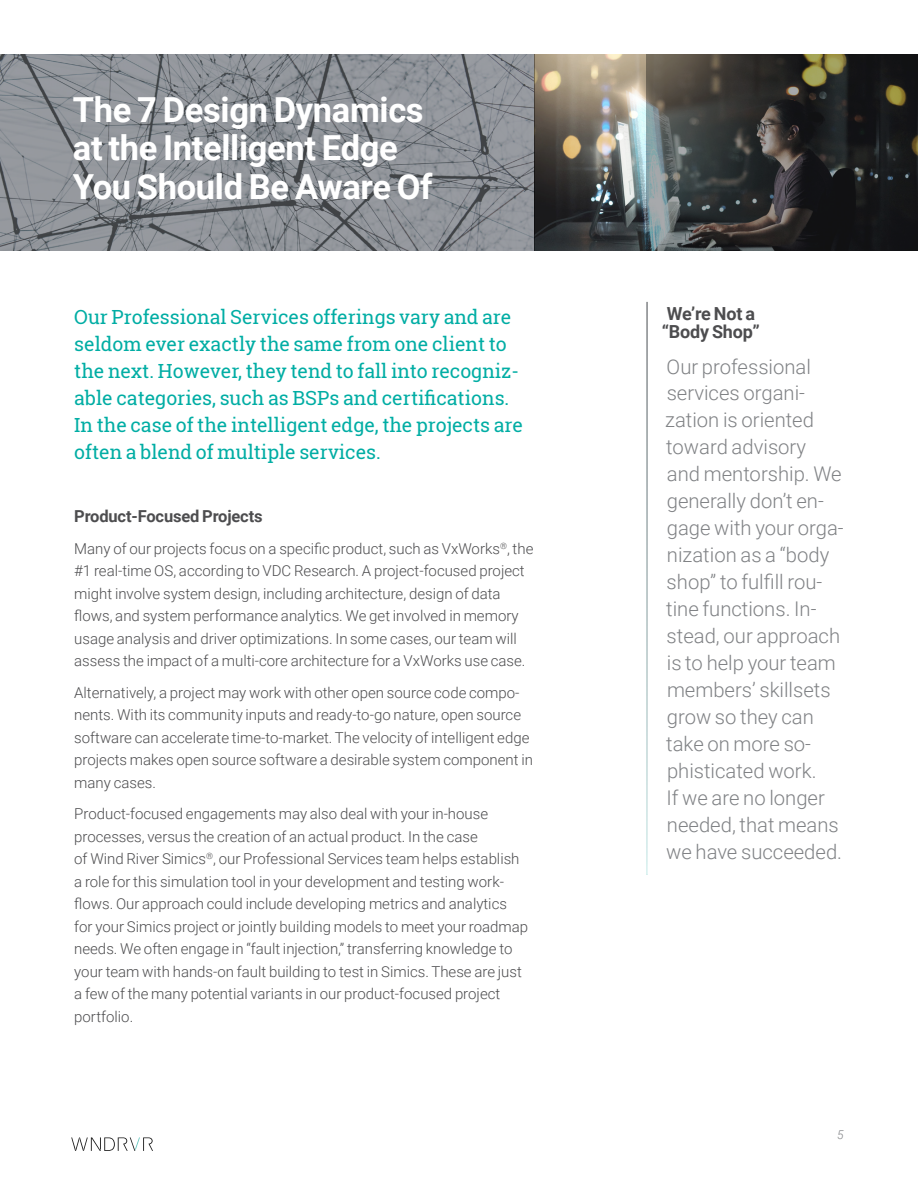
<style>
.page{position:relative;width:918px;height:1188px;background:#fff}
.page>*{position:absolute;margin:0;border:0;box-sizing:border-box;transform-origin:0 0}
.t1{font:700 34.5px/39px "Roboto";letter-spacing:-.01em;color:#fff}
.t2{font:300 20.25px/27px "Roboto";color:#808285}
.t3{font:19.5px/27px "Roboto Slab";color:#01ada4}
.t4{font:700 18px/18px "Roboto";letter-spacing:-.01em;color:#4d4d4f}
.t5{font:700 16.5px "Roboto";letter-spacing:-.01em;color:#4d4d4f}
.t6{font:300 15px/22.5px "Roboto";color:#4d4d4f}
.t7{font:italic 300 12px "Roboto";color:#808285}
</style>
<div class="page">
<img style="left:535px;top:54px;width:111px;height:196px">
<svg style="left:646px;top:54px;width:272px;height:196px;background:#343533"></svg>
<svg style="left:0;top:54px;width:535px;height:196px;background:#888c91"></svg>
<svg style="left:71px;top:1137px;width:82px;height:14px"></svg>
<h1 class="t1" style="left:73px;top:88px;width:361px">The 7 Design Dynamics at the Intelligent Edge<br>You Should Be Aware Of</h1>
<p class="t3" style="left:74px;top:303px;width:450px">Our Professional Services offerings vary and are seldom ever exactly the same from one client to the next. However, they tend to fall into recogniz&shy;able categories, such as BSPs and certifications.<br>In the case of the intelligent edge, the projects are often a blend of multiple services.</p>
<p class="t5" style="left:74px;top:505px;width:190px">Product-Focused Projects</p>
<p class="t6" style="left:74px;top:536px;width:461px">Many of our projects focus on a specific product, such as VxWorks<sup>®</sup>, the #1 real-time OS, according to VDC Research. A project-focused project might involve system design, including architecture, design of data flows, and system performance analytics. We get involved in memory usage analysis and driver optimizations. In some cases, our team will assess the impact of a multi-core architecture for a VxWorks use case.</p>
<p class="t6" style="left:74px;top:680px;width:460px">Alternatively, a project may work with other open source code compo&shy;nents. With its community inputs and ready-to-go nature, open source software can accelerate time-to-market. The velocity of intelligent edge projects makes open source software a desirable system component in many cases.</p>
<p class="t6" style="left:74px;top:802px;width:455px">Product-focused engagements may also deal with your in-house processes, versus the creation of an actual product. In the case<br>of Wind River Simics<sup>®</sup>, our Professional Services team helps establish a role for this simulation tool in your development and testing work&shy;flows. Our approach could include developing metrics and analytics for your Simics project or jointly building models to meet your roadmap needs. We often engage in “fault injection,” transferring knowledge to your team with hands-on fault building to test in Simics. These are just a few of the many potential variants in our product-focused project portfolio.</p>
<p class="t4" style="left:662px;top:303px;width:100px">We’re Not a “Body Shop”</p>
<p class="t2" style="left:665px;top:352px;width:180px">Our professional services organi&shy;zation is oriented toward advisory<br>and mentorship. We generally don’t en&shy;gage with your orga&shy;nization as a “body shop” to fulfill rou&shy;tine functions. In&shy;stead, our approach is to help your team members’ skillsets grow so they can take on more so&shy;phisticated work.<br>If we are no longer needed, that means we have succeeded.</p>
<p class="t7" style="left:837px;top:1126px;width:8px">5</p>
</div>
